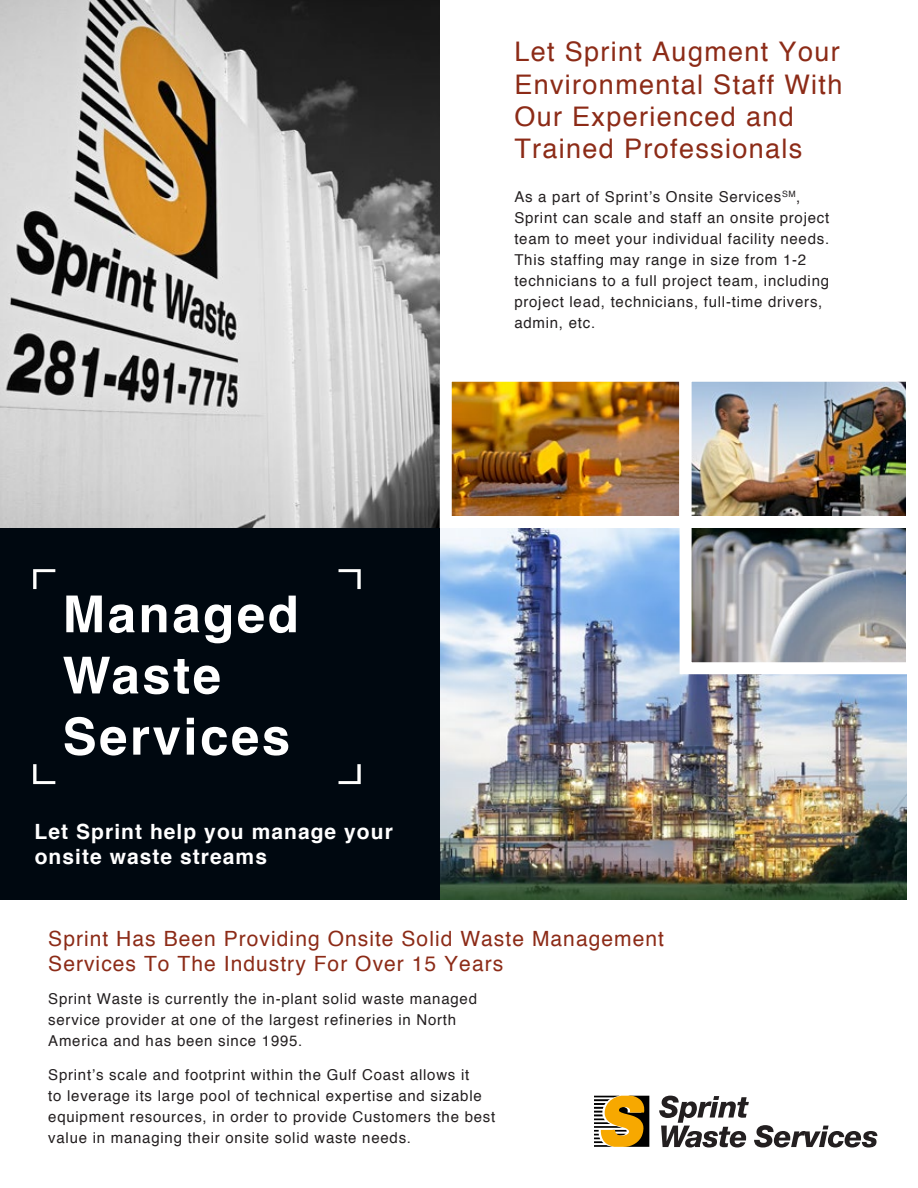
<style>
.page{position:relative;width:918px;height:1188px;background:#fff}
.page>*{position:absolute;margin:0;border:0;box-sizing:border-box;transform-origin:0 0}
.t1{font:700 51px/61.2px "Helvetica";letter-spacing:.05em;color:#fff}
.t2{font:27px/32.4px "Helvetica";letter-spacing:.05em;color:#8c2b17}
.t3{font:21px/25.2px "Helvetica";letter-spacing:.05em;color:#8c2b17}
.t4{font:700 21px/25.2px "Helvetica";letter-spacing:.05em;color:#fff}
.t5{font:15px/21px "Helvetica";letter-spacing:.05em;color:#231f20}
</style>
<div class="page">
<img style="left:440px;top:528px;width:466px;height:372px">
<div style="left:0;top:528px;width:440px;height:372px;background:#000810"></div>
<svg style="left:594px;top:1096px;width:55px;height:51px;background:#af852c"></svg>
<svg style="left:659px;top:1096px;width:218px;height:52px"></svg>
<svg style="left:33px;top:569px;width:22px;height:20px"></svg>
<svg style="left:339px;top:569px;width:22px;height:20px"></svg>
<svg style="left:33px;top:764px;width:22px;height:20px"></svg>
<svg style="left:339px;top:764px;width:22px;height:20px"></svg>
<img style="left:0;top:0;width:440px;height:528px">
<img style="left:453px;top:383px;width:452px;height:132px">
<div style="left:440px;top:370px;width:251px;height:158px;border:12px solid #fff"></div>
<div style="left:680px;top:370px;width:238px;height:158px;border:12px solid #fff"></div>
<img style="left:693px;top:529px;width:212px;height:132px">
<div style="left:680px;top:516px;width:238px;height:158px;border:12px solid #fff"></div>
<h1 class="t1" style="left:63px;top:584px;width:238px">Managed<br>Waste<br>Services</h1>
<h3 class="t4" style="left:35px;top:820px;width:360px">Let Sprint help you manage your onsite waste streams</h3>
<h2 class="t2" style="left:514px;top:36px;width:330px">Let Sprint Augment Your<br>Environmental Staff With<br>Our Experienced and<br>Trained Professionals</h2>
<p class="t5" style="left:514px;top:186px;width:316px">As a part of Sprint’s Onsite Services<sup>SM</sup>, Sprint can scale and staff an onsite project team to meet your individual facility needs.<br>This staffing may range in size from 1-2 technicians to a full project team, including project lead, technicians, full-time drivers, admin, etc.</p>
<h3 class="t3" style="left:48px;top:927px;width:617px">Sprint Has Been Providing Onsite Solid Waste Management<br>Services To The Industry For Over 15 Years</h3>
<p class="t5" style="left:48px;top:988px;width:430px">Sprint Waste is currently the in-plant solid waste managed service provider at one of the largest refineries in North<br>America and has been since 1995.</p>
<p class="t5" style="left:48px;top:1065px;width:448px">Sprint’s scale and footprint within the Gulf Coast allows it<br>to leverage its large pool of technical expertise and sizable equipment resources, in order to provide Customers the best value in managing their onsite solid waste needs.</p>
</div>
